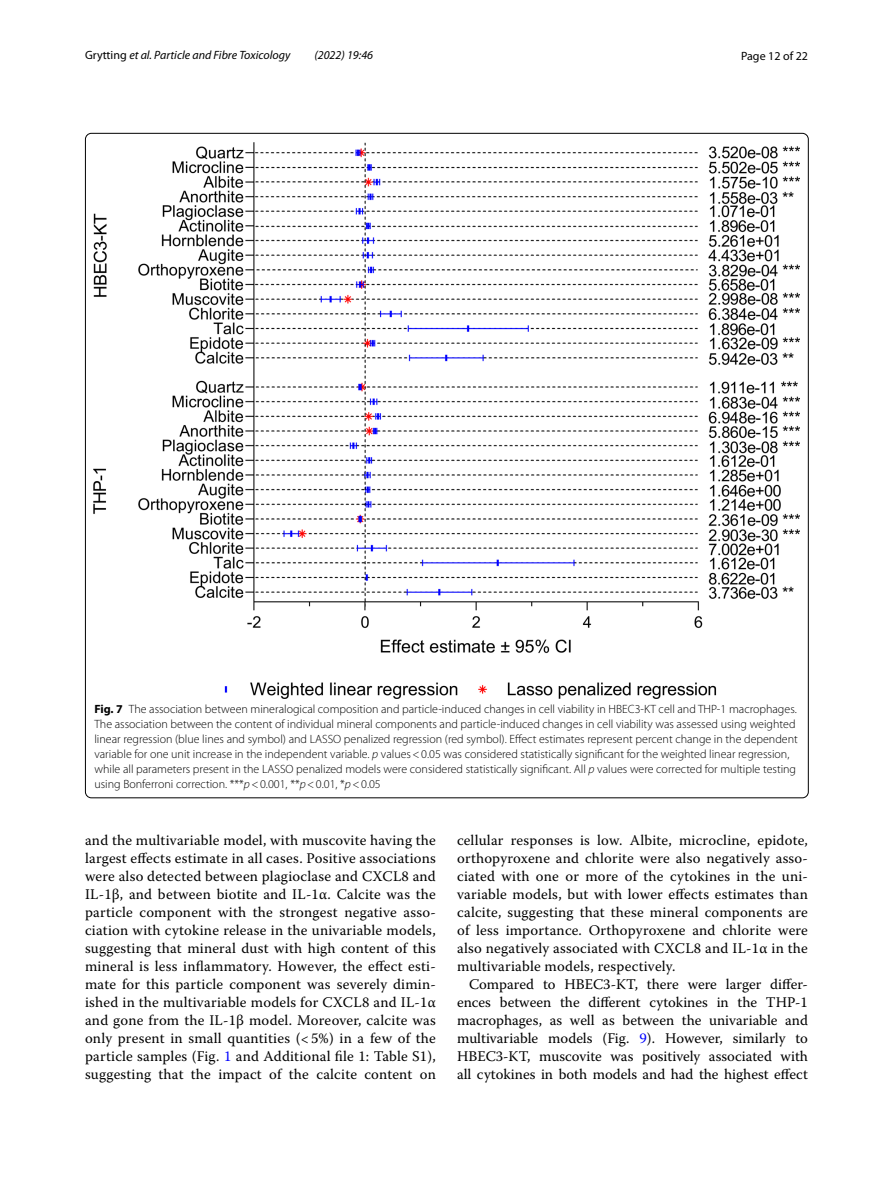
<style>
.page{position:relative;width:893px;height:1187px;background:#fff}
.page>*{position:absolute;margin:0;border:0;box-sizing:border-box;transform-origin:0 0}
.t1{font:14.7px/18px "Warnock Pro";letter-spacing:.015em;color:#000;text-align:justify}
.t2{font:300 12px/15px "Myriad Pro";color:#000}
.t3{font:italic 12px "Myriad Pro";color:#000}
.t4{font:12px "Myriad Pro";color:#000}
.s1{font-style:normal}
.s2{font-weight:700}
.s3{font-style:italic}
.s4{color:#00f}
</style>
<div class="page">
<img style="left:94px;top:142px;width:706px;height:556px">
<p class="t3" style="left:85px;top:48px;width:207px"><span class="s1">Grytting</span> et al. Particle and Fibre Toxicology</p>
<p class="t3" style="left:314px;top:48px;width:60px">(2022) 19:46</p>
<p class="t4" style="left:741px;top:48px;width:68px">Page 12 of 22</p>
<p class="t2" style="left:94px;top:702px;width:705px"><span class="s2">Fig. 7</span> The association between mineralogical composition and particle-induced changes in cell viability in HBEC3-KT cell and THP-1 macrophages.<br>The association between the content of individual mineral components and particle-induced changes in cell viability was assessed using weighted linear regression (blue lines and symbol) and LASSO penalized regression (red symbol). Effect estimates represent percent change in the dependent variable for one unit increase in the independent variable. <span class="s3">p</span> values&lt;0.05 was considered statistically significant for the weighted linear regression, while all parameters present in the LASSO penalized models were considered statistically significant. All <span class="s3">p</span> values were corrected for multiple testing using Bonferroni correction. ***<span class="s3">p</span>&lt;0.001, **<span class="s3">p</span>&lt;0.01, *<span class="s3">p</span>&lt;0.05</p>
<p class="t1" style="left:85px;top:830px;width:352px">and the multivariable model, with muscovite having the largest effects estimate in all cases. Positive associations were also detected between plagioclase and CXCL8 and IL-1β, and between biotite and IL-1α. Calcite was the particle component with the strongest negative asso&shy;ciation with cytokine release in the univariable models, suggesting that mineral dust with high content of this mineral is less inflammatory. However, the effect esti&shy;mate for this particle component was severely dimin&shy;ished in the multivariable models for CXCL8 and IL-1α and gone from the IL-1β model. Moreover, calcite was only present in small quantities (&lt; 5%) in a few of the particle samples (Fig. <span class="s4">1</span> and Additional file 1: Table S1), suggesting that the impact of the calcite content on</p>
<p class="t1" style="left:457px;top:830px;width:352px">cellular responses is low. Albite, microcline, epidote, orthopyroxene and chlorite were also negatively asso&shy;ciated with one or more of the cytokines in the uni&shy;variable models, but with lower effects estimates than calcite, suggesting that these mineral components are of less importance. Orthopyroxene and chlorite were also negatively associated with CXCL8 and IL-1α in the multivariable models, respectively.</p>
<p class="t1" style="left:457px;top:974px;width:352px;text-indent:12px">Compared to HBEC3-KT, there were larger differ&shy;ences between the different cytokines in the THP-1 macrophages, as well as between the univariable and multivariable models (Fig. <span class="s4">9</span>). However, similarly to HBEC3-KT, muscovite was positively associated with all cytokines in both models and had the highest effect</p>
</div>
